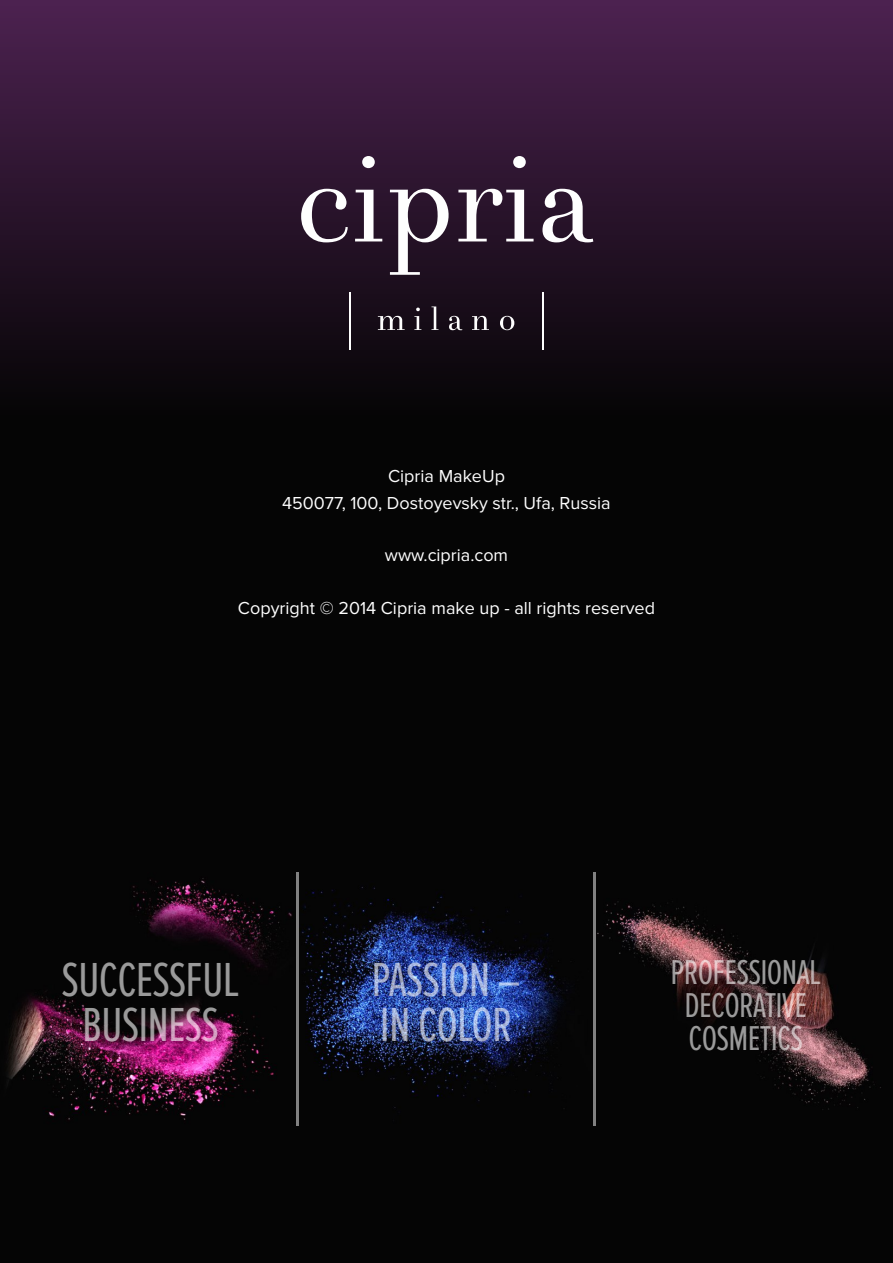
<style>
.page{position:relative;width:893px;height:1263px;background:#050505}
.page>*{position:absolute;margin:0;border:0;box-sizing:border-box;transform-origin:0 0}
.t1{font:49.5px/45.3px "Proxima Nova Ex Cn";letter-spacing:-.02em;color:rgb(254 254 254/.6)}
.t2{font:35.7px/32.7px "Proxima Nova Ex Cn";letter-spacing:-.02em;color:rgb(254 254 254/.6);text-align:center}
.t3{font:18px/26.2px "Proxima Nova";color:#fefefe;text-align:center}
</style>
<div class="page">
<div style="left:0;top:0;width:893px;height:453px;background:linear-gradient(to bottom,#4c2250,#000300)"></div>
<svg style="left:542px;top:189px;width:51px;height:53px;background:#7a6d7b"></svg>
<svg style="left:362px;top:156px;width:13px;height:12px"></svg>
<svg style="left:355px;top:190px;width:27px;height:51px"></svg>
<svg style="left:301px;top:188px;width:47px;height:54px;background:#695b6b"></svg>
<svg style="left:500px;top:316px;width:14px;height:14px"></svg>
<svg style="left:472px;top:316px;width:17px;height:14px"></svg>
<svg style="left:449px;top:316px;width:13px;height:14px"></svg>
<svg style="left:431px;top:306px;width:7px;height:24px"></svg>
<svg style="left:414px;top:308px;width:7px;height:22px"></svg>
<svg style="left:378px;top:316px;width:27px;height:14px"></svg>
<svg style="left:390px;top:189px;width:144px;height:86px;background:#564757"></svg>
<svg style="left:513px;top:156px;width:13px;height:12px"></svg>
<hr style="left:349px;top:292px;width:1px;height:58px;background:#fefefe">
<hr style="left:543px;top:292px;width:1px;height:58px;background:#fefefe">
<img style="left:7px;top:872px;width:874px;height:253px">
<hr style="left:296px;top:872px;width:2px;height:253px;background:#818181">
<hr style="left:593px;top:872px;width:2px;height:253px;background:#818181">
<p class="t3" style="left:282px;top:464px;width:330px">Cipria MakeUp<br>450077, 100, Dostoyevsky str., Ufa, Russia</p>
<p class="t3" style="left:385px;top:543px;width:125px">www.cipria.com</p>
<p class="t3" style="left:238px;top:595px;width:419px">Copyright © 2014 Cipria make up - all rights reserved</p>
<h1 class="t1" style="left:62px;top:959px;width:179px;text-align:center">SUCCESSFUL<br>BUSINESS</h1>
<h1 class="t1" style="left:371px;top:959px;width:151px">PASSION –<br>IN COLOR</h1>
<h2 class="t2" style="left:670px;top:957px;width:152px">PROFESSIONAL<br>DECORATIVE<br>COSMETICS</h2>
</div>
